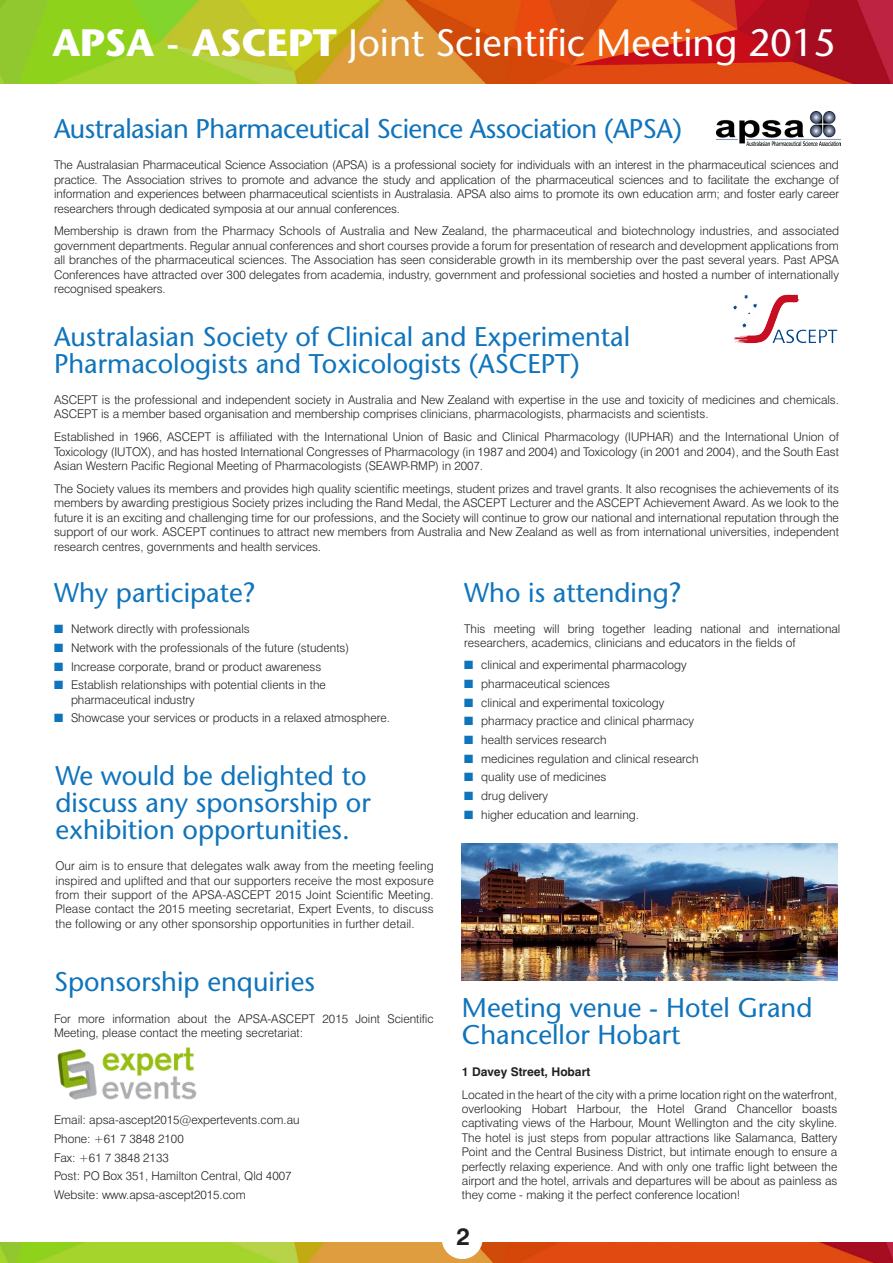
<style>
.page{position:relative;width:893px;height:1263px;background:#fff}
.page>*{position:absolute;margin:0;border:0;box-sizing:border-box;transform-origin:0 0}
.t1{font:38.1px "Stone Sans";color:#fff}
.t2{font:27px/27px "Stone Sans";color:#1074bc}
.t3{font:27px "Stone Sans";letter-spacing:-.02em;color:#1074bc}
.t4{font:700 24px "Swiss 721 BT";color:#231f20}
.t5{font:300 12px/14.4px "Swiss 721 BT";color:#231f20;text-align:justify}
.t6{font:700 12px "Swiss 721 BT";color:#231f20}
.s1{font-weight:700}
.s2{color:#1074bc}
</style>
<div class="page">
<img style="left:0;top:0;width:893px;height:84px">
<img style="left:0;top:1242px;width:893px;height:21px">
<div style="left:442px;top:1218px;width:41px;height:41px;background:#fff;border-radius:50%"></div>
<img style="left:57px;top:1048px;width:140px;height:52px">
<img style="left:733px;top:295px;width:105px;height:49px">
<img style="left:716px;top:112px;width:124px;height:34px">
<img style="left:462px;top:843px;width:375px;height:137px">
<h1 class="t1" style="left:52px;top:19px;width:785px"><span class="s1">APSA - ASCEPT</span> Joint Scientific Meeting 2015</h1>
<h2 class="t3" style="left:54px;top:112px;width:629px">Australasian Pharmaceutical Science Association (APSA)</h2>
<p class="t5" style="left:54px;top:158px;width:787px">The Australasian Pharmaceutical Science Association (APSA) is a professional society for individuals with an interest in the pharmaceutical sciences and practice. The Association strives to promote and advance the study and application of the pharmaceutical sciences and to facilitate the exchange of information and experiences between pharmaceutical scientists in Australasia. APSA also aims to promote its own education arm; and foster early career researchers through dedicated symposia at our annual conferences.</p>
<p class="t5" style="left:54px;top:224px;width:786px">Membership is drawn from the Pharmacy Schools of Australia and New Zealand, the pharmaceutical and biotechnology industries, and associated government departments. Regular annual conferences and short courses provide a forum for presentation of research and development applications from all branches of the pharmaceutical sciences. The Association has seen considerable growth in its membership over the past several years. Past APSA Conferences have attracted over 300 delegates from academia, industry, government and professional societies and hosted a number of internationally recognised speakers.</p>
<h2 class="t2" style="left:54px;top:322px;width:578px">Australasian Society of Clinical and Experimental<br>Pharmacologists and Toxicologists (ASCEPT)</h2>
<p class="t5" style="left:54px;top:392px;width:786px">ASCEPT is the professional and independent society in Australia and New Zealand with expertise in the use and toxicity of medicines and chemicals.<br>ASCEPT is a member based organisation and membership comprises clinicians, pharmacologists, pharmacists and scientists.</p>
<p class="t5" style="left:54px;top:430px;width:786px">Established in 1966, ASCEPT is affiliated with the International Union of Basic and Clinical Pharmacology (IUPHAR) and the International Union of Toxicology (IUTOX), and has hosted International Congresses of Pharmacology (in 1987 and 2004) and Toxicology (in 2001 and 2004), and the South East Asian Western Pacific Regional Meeting of Pharmacologists (SEAWP-RMP) in 2007.</p>
<p class="t5" style="left:54px;top:481px;width:786px">The Society values its members and provides high quality scientific meetings, student prizes and travel grants. It also recognises the achievements of its members by awarding prestigious Society prizes including the Rand Medal, the ASCEPT Lecturer and the ASCEPT Achievement Award. As we look to the future it is an exciting and challenging time for our professions, and the Society will continue to grow our national and international reputation through the support of our work. ASCEPT continues to attract new members from Australia and New Zealand as well as from international universities, independent research centres, governments and health services.</p>
<h2 class="t2" style="left:54px;top:579px;width:203px">Why participate?</h2>
<p class="t5" style="left:54px;top:622px;width:197px"><span class="s2">■</span> Network directly with professionals</p>
<p class="t5" style="left:54px;top:640px;width:297px"><span class="s2">■</span> Network with the professionals of the future (students)</p>
<p class="t5" style="left:54px;top:659px;width:269px"><span class="s2">■</span> Increase corporate, brand or product awareness</p>
<p class="t5" style="left:71px;top:678px;width:256px;text-indent:-17px"><span class="s2">■</span> Establish relationships with potential clients in the pharmaceutical industry</p>
<p class="t5" style="left:54px;top:711px;width:337px"><span class="s2">■</span> Showcase your services or products in a relaxed atmosphere.</p>
<h2 class="t2" style="left:464px;top:579px;width:219px">Who is attending?</h2>
<p class="t5" style="left:464px;top:621px;width:378px;line-height:13.8px">This meeting will bring together leading national and international researchers, academics, clinicians and educators in the fields of</p>
<p class="t5" style="left:464px;top:658px;width:224px"><span class="s2">■</span> clinical and experimental pharmacology</p>
<p class="t5" style="left:464px;top:676px;width:147px"><span class="s2">■</span> pharmaceutical sciences</p>
<p class="t5" style="left:464px;top:695px;width:202px"><span class="s2">■</span> clinical and experimental toxicology</p>
<p class="t5" style="left:464px;top:714px;width:231px"><span class="s2">■</span> pharmacy practice and clinical pharmacy</p>
<p class="t5" style="left:464px;top:732px;width:144px"><span class="s2">■</span> health services research</p>
<p class="t5" style="left:464px;top:751px;width:236px"><span class="s2">■</span> medicines regulation and clinical research</p>
<p class="t5" style="left:464px;top:770px;width:144px"><span class="s2">■</span> quality use of medicines</p>
<p class="t5" style="left:464px;top:788px;width:85px"><span class="s2">■</span> drug delivery</p>
<p class="t5" style="left:464px;top:807px;width:176px"><span class="s2">■</span> higher education and learning.</p>
<h2 class="t2" style="left:55px;top:762px;width:317px">We would be delighted to discuss any sponsorship or exhibition opportunities.</h2>
<p class="t5" style="left:55px;top:858px;width:380px">Our aim is to ensure that delegates walk away from the meeting feeling inspired and uplifted and that our supporters receive the most exposure from their support of the APSA-ASCEPT 2015 Joint Scientific Meeting.<br>Please contact the 2015 meeting secretariat, Expert Events, to discuss the following or any other sponsorship opportunities in further detail.</p>
<h2 class="t2" style="left:54px;top:968px;width:262px">Sponsorship enquiries</h2>
<p class="t5" style="left:54px;top:1011px;width:381px">For more information about the APSA-ASCEPT 2015 Joint Scientific<br>Meeting, please contact the meeting secretariat:</p>
<p class="t5" style="left:54px;top:1111px;width:247px;line-height:18.6px;text-align:left">Email: apsa-ascept2015@expertevents.com.au Phone: +61 7 3848 2100<br>Fax: +61 7 3848 2133<br>Post: PO Box 351, Hamilton Central, Qld 4007<br>Website: www.apsa-ascept2015.com</p>
<h2 class="t2" style="left:462px;top:994px;width:352px">Meeting venue - Hotel Grand<br>Chancellor Hobart</h2>
<p class="t6" style="left:462px;top:1064px;width:130px">1 Davey Street, Hobart</p>
<p class="t5" style="left:462px;top:1087px;width:377px">Located in the heart of the city with a prime location right on the waterfront, overlooking Hobart Harbour, the Hotel Grand Chancellor boasts captivating views of the Harbour, Mount Wellington and the city skyline.<br>The hotel is just steps from popular attractions like Salamanca, Battery Point and the Central Business District, but intimate enough to ensure a perfectly relaxing experience. And with only one traffic light between the airport and the hotel, arrivals and departures will be about as painless as they come - making it the perfect conference location!</p>
<h3 class="t4" style="left:456px;top:1222px;width:15px">2</h3>
</div>
